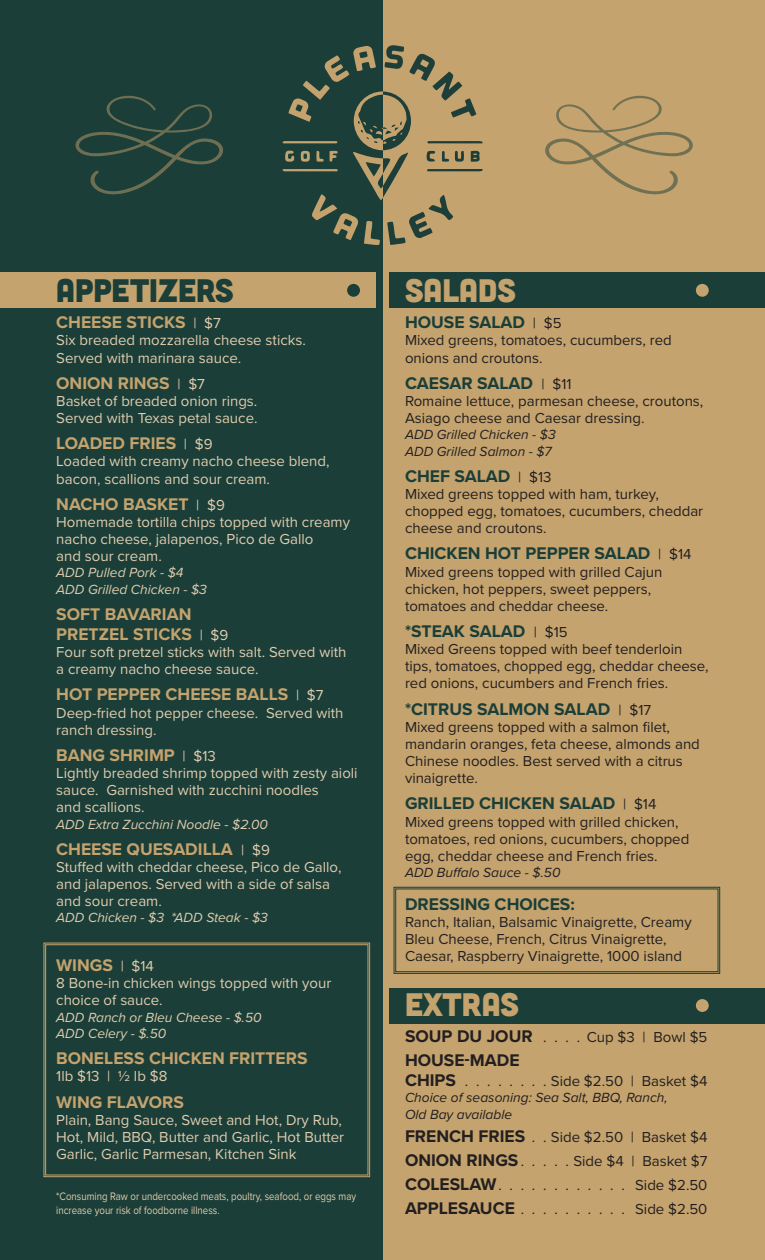
<style>
.page{position:relative;width:765px;height:1260px;background:#c4a36e}
.page>*{position:absolute;margin:0;border:0;box-sizing:border-box;transform-origin:0 0}
.t1{font:32.5px "Cubano Sharp";color:#c4a36e}
.t2{font:32.5px "Cubano Sharp";color:#1b3e38}
.t3{font:700 17.5px "Proxima Nova";color:#c4a36e}
.t4{font:700 17.5px "Proxima Nova";color:#1b3e38}
.t5{font:700 17.5px "Proxima Nova";color:#231f20}
.t6{font:15px/17.1px "Proxima Nova";color:#231f20}
.t7{font:15px/17.1px "Proxima Nova";color:#dfccae}
.t8{font:italic 13.75px "Proxima Nova";color:#dfccae}
.t9{font:italic 13.75px "Proxima Nova";color:#231f20}
.t10{font:11.25px/13.5px "Proxima Nova";color:#dfccae;scale:.86 1}
.s1{font-weight:400;font-size:15px;color:#dfccae}
.s2{font-weight:400;font-size:15px;color:#231f20}
.s3{font-weight:400;font-size:15px}
.s4{font-weight:700;font-size:17.5px}
</style>
<div class="page">
<div style="left:0;top:0;width:382px;height:1260px;background:#1b3e38"></div>
<svg style="left:43px;top:942px;width:327px;height:236px"></svg>
<div style="left:45px;top:944px;width:323px;height:231px;border:1px solid #c4a36e"></div>
<svg style="left:283px;top:45px;width:199px;height:200px"></svg>
<svg style="left:75px;top:95px;width:148px;height:100px"></svg>
<svg style="left:545px;top:95px;width:148px;height:100px"></svg>
<div style="left:0;top:273px;width:375px;height:35px;background:#c4a36e"></div>
<div style="left:390px;top:273px;width:375px;height:35px;background:#1b3e38"></div>
<div style="left:390px;top:988px;width:375px;height:35px;background:#1b3e38"></div>
<div style="left:696px;top:284px;width:13px;height:13px;background:#c4a36e;border-radius:50%"></div>
<div style="left:347px;top:284px;width:13px;height:13px;background:#1b3e38;border-radius:50%"></div>
<div style="left:696px;top:999px;width:13px;height:13px;background:#c4a36e;border-radius:50%"></div>
<svg style="left:393px;top:886px;width:328px;height:88px"></svg>
<div style="left:395px;top:889px;width:323px;height:83px;border:1px solid #1b3e38"></div>
<p class="t2" style="left:56px;top:269px;width:179px">APPETIZERS</p>
<p class="t3" style="left:56px;top:309px;width:166px">CHEESE STICKS <span class="s1">| $7</span></p>
<p class="t7" style="left:56px;top:331px;width:251px">Six breaded mozzarella cheese sticks.</p>
<p class="t7" style="left:56px;top:348px;width:187px">Served with marinara sauce.</p>
<p class="t3" style="left:56px;top:370px;width:150px">ONION RINGS <span class="s1">| $7</span></p>
<p class="t7" style="left:56px;top:392px;width:203px">Basket of breaded onion rings.</p>
<p class="t7" style="left:56px;top:409px;width:203px">Served with Texas petal sauce.</p>
<p class="t3" style="left:56px;top:430px;width:158px">LOADED FRIES <span class="s1">| $9</span></p>
<p class="t7" style="left:56px;top:452px;width:275px">Loaded with creamy nacho cheese blend, bacon, scallions and sour cream.</p>
<p class="t3" style="left:56px;top:491px;width:170px">NACHO BASKET <span class="s1">| $9</span></p>
<p class="t7" style="left:56px;top:513px;width:295px">Homemade tortilla chips topped with creamy nacho cheese, jalapenos, Pico de Gallo</p>
<p class="t7" style="left:56px;top:547px;width:107px">and sour cream.</p>
<p class="t8" style="left:56px;top:563px;width:129px">ADD Pulled Pork - $4</p>
<p class="t8" style="left:56px;top:579px;width:152px">ADD Grilled Chicken - $3</p>
<p class="t3" style="left:56px;top:601px;width:137px">SOFT BAVARIAN</p>
<p class="t3" style="left:56px;top:621px;width:174px">PRETZEL STICKS <span class="s1">| $9</span></p>
<p class="t7" style="left:56px;top:643px;width:292px">Four soft pretzel sticks with salt. Served with</p>
<p class="t7" style="left:56px;top:660px;width:204px">a creamy nacho cheese sauce.</p>
<p class="t3" style="left:56px;top:682px;width:269px">HOT PEPPER CHEESE BALLS <span class="s1">| $7</span></p>
<p class="t7" style="left:56px;top:703px;width:289px">Deep-fried hot pepper cheese. Served with ranch dressing.</p>
<p class="t3" style="left:56px;top:742px;width:161px">BANG SHRIMP <span class="s1">| $13</span></p>
<p class="t7" style="left:56px;top:764px;width:303px">Lightly breaded shrimp topped with zesty aioli sauce. Garnished with zucchini noodles</p>
<p class="t7" style="left:56px;top:798px;width:90px">and scallions.</p>
<p class="t8" style="left:56px;top:814px;width:213px">ADD Extra Zucchini Noodle - $2.00</p>
<p class="t3" style="left:56px;top:836px;width:215px">CHEESE QUESADILLA <span class="s1">| $9</span></p>
<p class="t7" style="left:56px;top:858px;width:287px">Stuffed with cheddar cheese, Pico de Gallo,</p>
<p class="t7" style="left:56px;top:875px;width:275px">and jalapenos. Served with a side of salsa</p>
<p class="t7" style="left:56px;top:892px;width:107px">and sour cream.</p>
<p class="t8" style="left:56px;top:908px;width:213px">ADD Chicken - $3 *ADD Steak - $3</p>
<p class="t3" style="left:56px;top:952px;width:99px">WINGS <span class="s1">| $14</span></p>
<p class="t7" style="left:56px;top:974px;width:277px">8 Bone-in chicken wings topped with your choice of sauce.</p>
<p class="t8" style="left:56px;top:1007px;width:207px">ADD Ranch or Bleu Cheese - $.50</p>
<p class="t8" style="left:56px;top:1023px;width:112px">ADD Celery - $.50</p>
<p class="t3" style="left:56px;top:1045px;width:253px">BONELESS CHICKEN FRITTERS</p>
<p class="t7" style="left:56px;top:1067px;width:113px">1lb $13 | ½ lb $8</p>
<p class="t3" style="left:56px;top:1089px;width:129px">WING FLAVORS</p>
<p class="t7" style="left:56px;top:1111px;width:290px">Plain, Bang Sauce, Sweet and Hot, Dry Rub,<br>Hot, Mild, BBQ, Butter and Garlic, Hot Butter<br>Garlic, Garlic Parmesan, Kitchen Sink</p>
<p class="t10" style="left:56px;top:1189px;width:350px">*Consuming Raw or undercooked meats, poultry, seafood, or eggs may increase your risk of foodborne illness.</p>
<p class="t1" style="left:405px;top:269px;width:112px">SALADS</p>
<p class="t4" style="left:405px;top:309px;width:158px">HOUSE SALAD <span class="s2">| $5</span></p>
<p class="t6" style="left:405px;top:331px;width:268px">Mixed greens, tomatoes, cucumbers, red onions and croutons.</p>
<p class="t4" style="left:405px;top:370px;width:168px">CAESAR SALAD <span class="s2">| $11</span></p>
<p class="t6" style="left:405px;top:392px;width:300px">Romaine lettuce, parmesan cheese, croutons,<br>Asiago cheese and Caesar dressing.</p>
<p class="t9" style="left:405px;top:425px;width:152px">ADD Grilled Chicken - $3</p>
<p class="t9" style="left:405px;top:441px;width:148px">ADD Grilled Salmon - $7</p>
<p class="t4" style="left:405px;top:463px;width:148px">CHEF SALAD <span class="s2">| $13</span></p>
<p class="t6" style="left:405px;top:485px;width:300px">Mixed greens topped with ham, turkey, chopped egg, tomatoes, cucumbers, cheddar cheese and croutons.</p>
<p class="t4" style="left:405px;top:541px;width:288px">CHICKEN HOT PEPPER SALAD <span class="s2">| $14</span></p>
<p class="t6" style="left:405px;top:562px;width:259px">Mixed greens topped with grilled Cajun chicken, hot peppers, sweet peppers, tomatoes and cheddar cheese.</p>
<p class="t4" style="left:405px;top:618px;width:164px">*STEAK SALAD <span class="s2">| $15</span></p>
<p class="t6" style="left:405px;top:640px;width:305px">Mixed Greens topped with beef tenderloin tips, tomatoes, chopped egg, cheddar cheese, red onions, cucumbers and French fries.</p>
<p class="t4" style="left:405px;top:696px;width:248px">*CITRUS SALMON SALAD <span class="s2">| $17</span></p>
<p class="t6" style="left:405px;top:718px;width:296px">Mixed greens topped with a salmon filet, mandarin oranges, feta cheese, almonds and Chinese noodles. Best served with a citrus vinaigrette.</p>
<p class="t4" style="left:405px;top:791px;width:253px">GRILLED CHICKEN SALAD <span class="s2">| $14</span></p>
<p class="t6" style="left:405px;top:812px;width:286px">Mixed greens topped with grilled chicken, tomatoes, red onions, cucumbers, chopped egg, cheddar cheese and French fries.</p>
<p class="t9" style="left:405px;top:862px;width:157px">ADD Buffalo Sauce - $.50</p>
<p class="t4" style="left:405px;top:891px;width:171px">DRESSING CHOICES:</p>
<p class="t6" style="left:405px;top:913px;width:288px">Ranch, Italian, Balsamic Vinaigrette, Creamy<br>Bleu Cheese, French, Citrus Vinaigrette,<br>Caesar, Raspberry Vinaigrette, 1000 island</p>
<p class="t1" style="left:405px;top:984px;width:116px">EXTRAS</p>
<p class="t5" style="left:405px;top:1024px;width:136px">SOUP DU JOUR <span class="s3">....</span></p>
<p class="t6" style="left:587px;top:1028px;width:122px">Cup $3 | Bowl $5</p>
<p class="t5" style="left:405px;top:1047px;width:116px">HOUSE-MADE</p>
<p class="t6" style="left:551px;top:1072px;width:158px">Side $2.50 | Basket $4</p>
<p class="t9" style="left:405px;top:1088px;width:264px">Choice of seasoning: Sea Salt, BBQ, Ranch,</p>
<p class="t9" style="left:405px;top:1104px;width:109px">Old Bay available</p>
<p class="t5" style="left:405px;top:1124px;width:125px">FRENCH FRIES <span class="s3">..</span></p>
<p class="t6" style="left:551px;top:1128px;width:158px">Side $2.50 | Basket $4</p>
<p class="t6" style="left:405px;top:1152px;width:304px"><span class="s4">ONION RINGS</span> . . . . . Side $4 | Basket $7</p>
<p class="t6" style="left:405px;top:1176px;width:304px"><span class="s4">COLESLAW</span> . . . . . . . . . . . . Side $2.50</p>
<p class="t6" style="left:405px;top:1200px;width:115px"><span class="s4">APPLESAUCE</span> ...........</p>
<p class="t6" style="left:635px;top:1200px;width:74px">Side $2.50</p>
</div>
